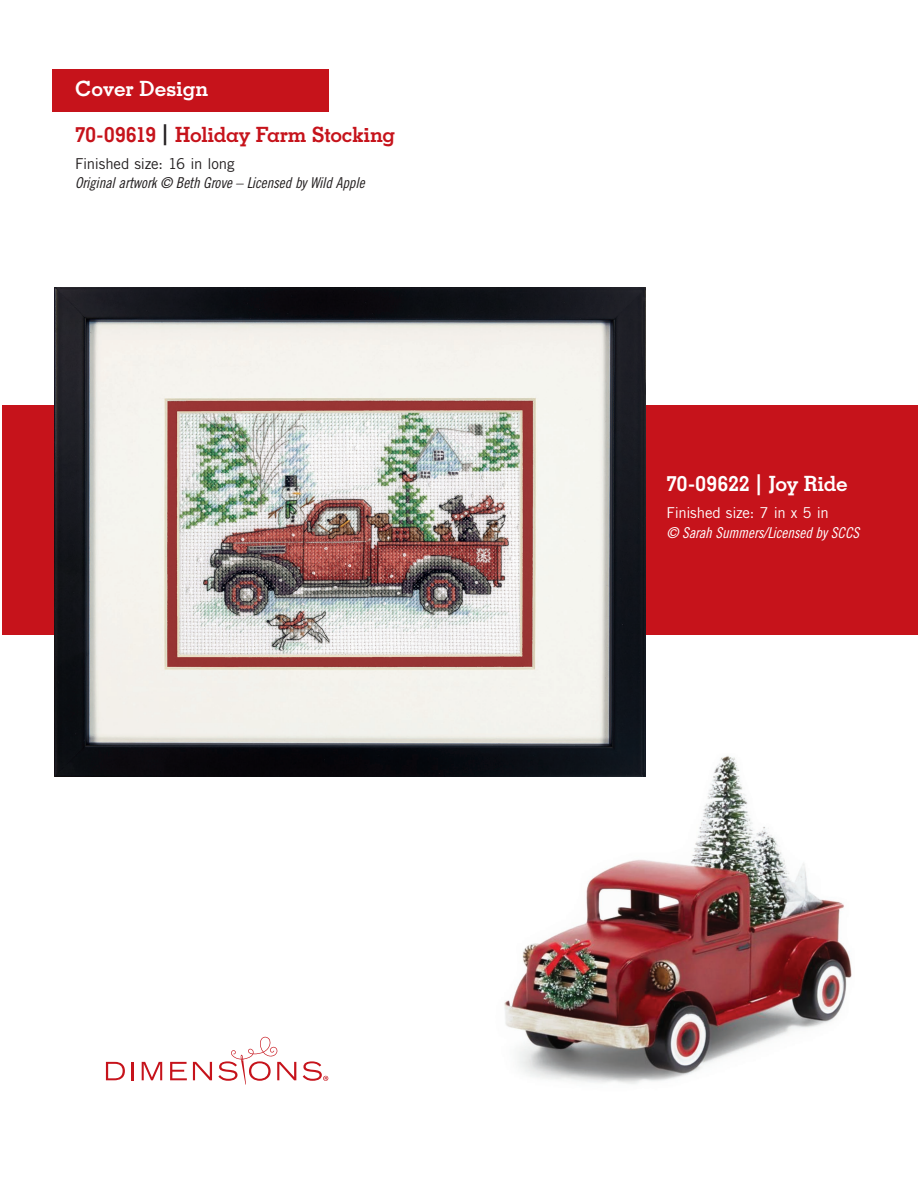
<style>
.page{position:relative;width:918px;height:1188px;background:#fff}
.page>*{position:absolute;margin:0;border:0;box-sizing:border-box;transform-origin:0 0}
.t1{font:700 21px "Memphis LT Std";letter-spacing:-.02em;color:#c6131b}
.t2{font:700 21px "Memphis LT Std";letter-spacing:-.01em;color:#fff}
.t3{font:15px "Trade Gothic LT Std Cn 18 Obl";letter-spacing:-.01em;color:#231f20}
.t4{font:15px "Trade Gothic LT Std Cn 18 Obl";letter-spacing:-.01em;color:#fff}
.t5{font:15px "Trade Gothic LT Std";letter-spacing:-.015em;color:#231f20}
.t6{font:15px "Trade Gothic LT Std";letter-spacing:-.015em;color:#fff}
.s1{color:#231f20}
</style>
<div class="page">
<img style="left:504px;top:754px;width:348px;height:330px">
<div style="left:2px;top:405px;width:916px;height:230px;background:#c6131b"></div>
<img style="left:55px;top:287px;width:590px;height:490px">
<div style="left:52px;top:69px;width:276px;height:42px;background:#c6131b"></div>
<svg style="left:106px;top:1062px;width:19px;height:18px"></svg>
<svg style="left:132px;top:1062px;width:2px;height:18px"></svg>
<svg style="left:142px;top:1062px;width:20px;height:18px"></svg>
<svg style="left:170px;top:1062px;width:17px;height:18px"></svg>
<svg style="left:193px;top:1062px;width:19px;height:18px"></svg>
<svg style="left:218px;top:1037px;width:78px;height:48px"></svg>
<svg style="left:303px;top:1061px;width:25px;height:20px"></svg>
<p class="t2" style="left:75px;top:75px;width:135px">Cover Design</p>
<p class="t1" style="left:75px;top:121px;width:322px">70-09619 <span class="s1">|</span> Holiday Farm Stocking</p>
<p class="t5" style="left:75px;top:154px;width:161px">Finished size: 16 in long</p>
<p class="t3" style="left:75px;top:174px;width:291px">Original artwork © Beth Grove – Licensed by Wild Apple</p>
<p class="t2" style="left:667px;top:471px;width:183px">70-09622 | Joy Ride</p>
<p class="t6" style="left:667px;top:504px;width:164px">Finished size: 7 in x 5 in</p>
<p class="t4" style="left:667px;top:523px;width:194px">© Sarah Summers/Licensed by SCCS</p>
</div>
